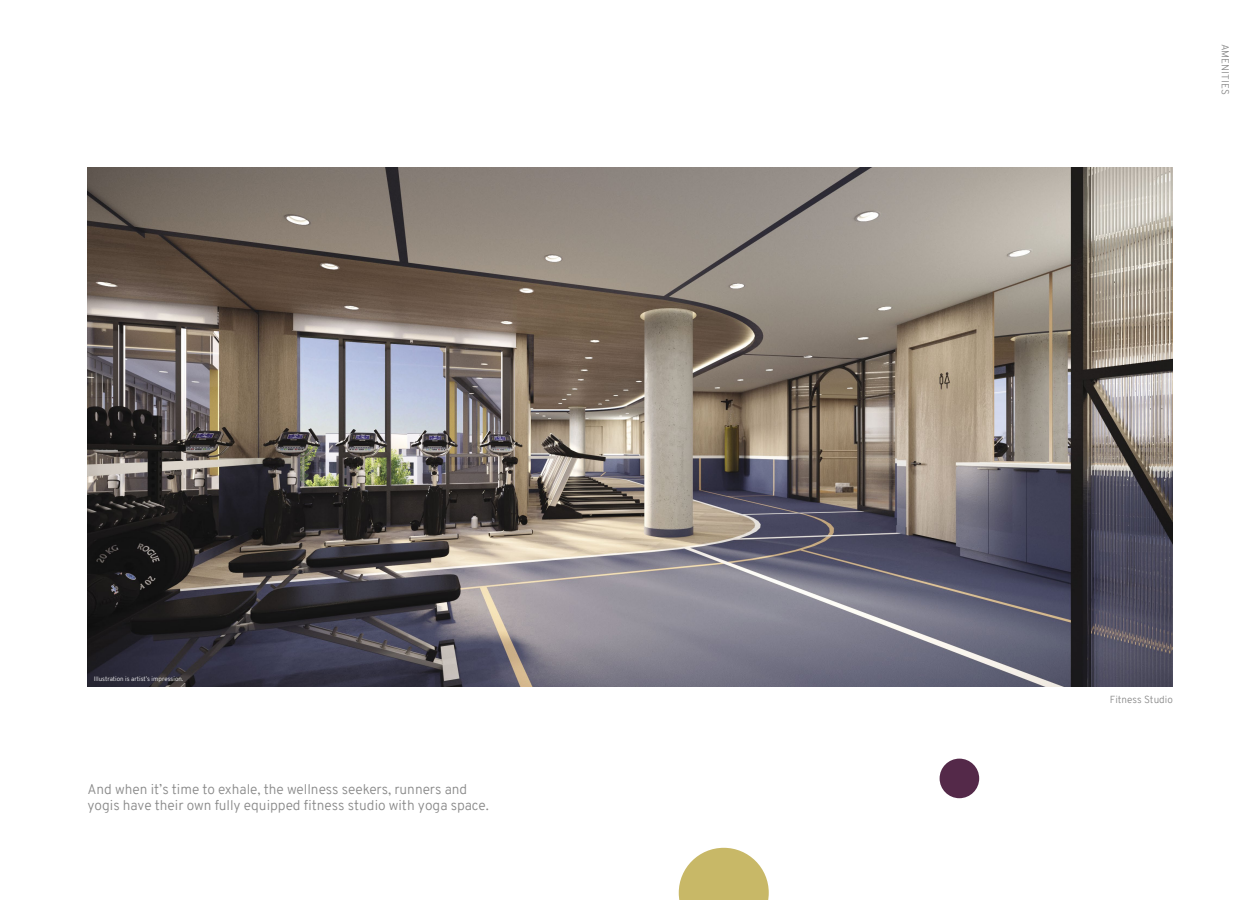
<style>
.page{position:relative;width:1260px;height:900px;background:#fff}
.page>*{position:absolute;margin:0;border:0;box-sizing:border-box;transform-origin:0 0}
.t1{font:300 13.75px/16.5px "Overpass";color:#888}
.t2{font:300 10px "Overpass";color:#888}
.t3{font:300 6.25px "Overpass";color:#fff}
</style>
<div class="page">
<img style="left:88px;top:167px;width:1085px;height:520px">
<svg style="left:679px;top:848px;width:90px;height:52px"></svg>
<div style="left:940px;top:759px;width:39px;height:39px;background:#542949;border-radius:50%"></div>
<p class="t3" style="left:94px;top:674px;width:91px">Illustration is artist’s impression.</p>
<p class="t1" style="left:88px;top:781px;width:403px">And when it’s time to exhale, the wellness seekers, runners and yogis have their own fully equipped fitness studio with yoga space.</p>
<p class="t2" style="left:1233px;top:44px;width:52px;rotate:90deg">AMENITIES</p>
<p class="t2" style="left:1110px;top:693px;width:65px">Fitness Studio</p>
</div>
